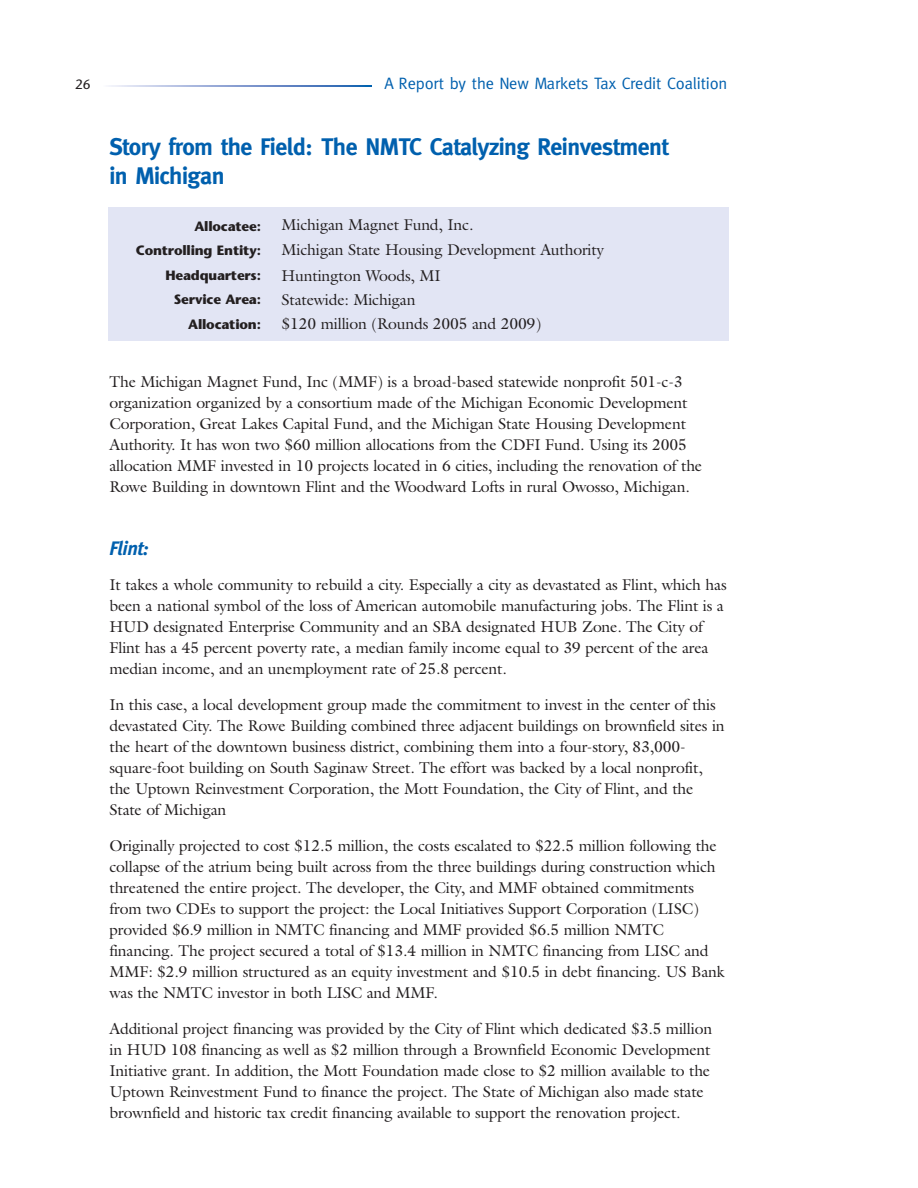
<style>
.page{position:relative;width:918px;height:1188px;background:#fff}
.page>*{position:absolute;margin:0;border:0;box-sizing:border-box;transform-origin:0 0}
.t1{font:700 24px/28.5px "Meta";letter-spacing:-.02em;color:#0060ae}
.t2{font:italic 700 19.5px "Meta";letter-spacing:-.015em;color:#0060ae}
.t3{font:16.5px "Meta";letter-spacing:-.01em;color:#0060ae}
.t4{font:15.75px/21px "Galliard";letter-spacing:-.01em;color:#231f20}
.t5{font:700 13.5px/24.5px "Stone Sans";letter-spacing:-.015em;color:#231f20;text-align:right}
.t6{font:13.5px "Stone Sans";color:#231f20}
</style>
<div class="page">
<svg style="left:109px;top:86px;width:262px;height:1px"></svg>
<div style="left:108px;top:208px;width:621px;height:133px;background:#e2e5f4"></div>
<p class="t6" style="left:75px;top:79px;width:17px">26</p>
<p class="t3" style="left:384px;top:77px;width:345px">A Report by the New Markets Tax Credit Coalition</p>
<h1 class="t1" style="left:110px;top:135px;width:561px">Story from the Field: The NMTC Catalyzing Reinvestment in Michigan</h1>
<p class="t5" style="left:136px;top:215px;width:127px">Allocatee:<br>Controlling Entity:<br>Headquarters:<br>Service Area:<br>Allocation:</p>
<p class="t4" style="left:282px;top:213px;width:324px;line-height:25.5px">Michigan Magnet Fund, Inc.<br>Michigan State Housing Development Authority<br>Huntington Woods, MI</p>
<p class="t4" style="left:282px;top:289px;width:261px;line-height:24px">Statewide: Michigan<br>$120 million (Rounds 2005 and 2009)</p>
<p class="t4" style="left:110px;top:373px;width:594px">The Michigan Magnet Fund, Inc (MMF) is a broad-based statewide nonprofit 501-c-3 organization organized by a consortium made of the Michigan Economic Development Corporation, Great Lakes Capital Fund, and the Michigan State Housing Development Authority. It has won two $60 million allocations from the CDFI Fund. Using its 2005 allocation MMF invested in 10 projects located in 6 cities, including the renovation of the Rowe Building in downtown Flint and the Woodward Lofts in rural Owosso, Michigan.</p>
<p class="t2" style="left:110px;top:541px;width:41px">Flint:</p>
<p class="t4" style="left:110px;top:575px;width:619px">It takes a whole community to rebuild a city. Especially a city as devastated as Flint, which has been a national symbol of the loss of American automobile manufacturing jobs. The Flint is a HUD designated Enterprise Community and an SBA designated HUB Zone. The City of Flint has a 45 percent poverty rate, a median family income equal to 39 percent of the area median income, and an unemployment rate of 25.8 percent.</p>
<p class="t4" style="left:110px;top:695px;width:617px">In this case, a local development group made the commitment to invest in the center of this devastated City. The Rowe Building combined three adjacent buildings on brownfield sites in the heart of the downtown business district, combining them into a four-story, 83,000- square-foot building on South Saginaw Street. The effort was backed by a local nonprofit, the Uptown Reinvestment Corporation, the Mott Foundation, the City of Flint, and the State of Michigan</p>
<p class="t4" style="left:110px;top:836px;width:617px">Originally projected to cost $12.5 million, the costs escalated to $22.5 million following the collapse of the atrium being built across from the three buildings during construction which threatened the entire project. The developer, the City, and MMF obtained commitments from two CDEs to support the project: the Local Initiatives Support Corporation (LISC) provided $6.9 million in NMTC financing and MMF provided $6.5 million NMTC financing. The project secured a total of $13.4 million in NMTC financing from LISC and MMF: $2.9 million structured as an equity investment and $10.5 in debt financing. US Bank was the NMTC investor in both LISC and MMF.</p>
<p class="t4" style="left:110px;top:1019px;width:604px">Additional project financing was provided by the City of Flint which dedicated $3.5 million in HUD 108 financing as well as $2 million through a Brownfield Economic Development Initiative grant. In addition, the Mott Foundation made close to $2 million available to the Uptown Reinvestment Fund to finance the project. The State of Michigan also made state brownfield and historic tax credit financing available to support the renovation project.</p>
</div>
